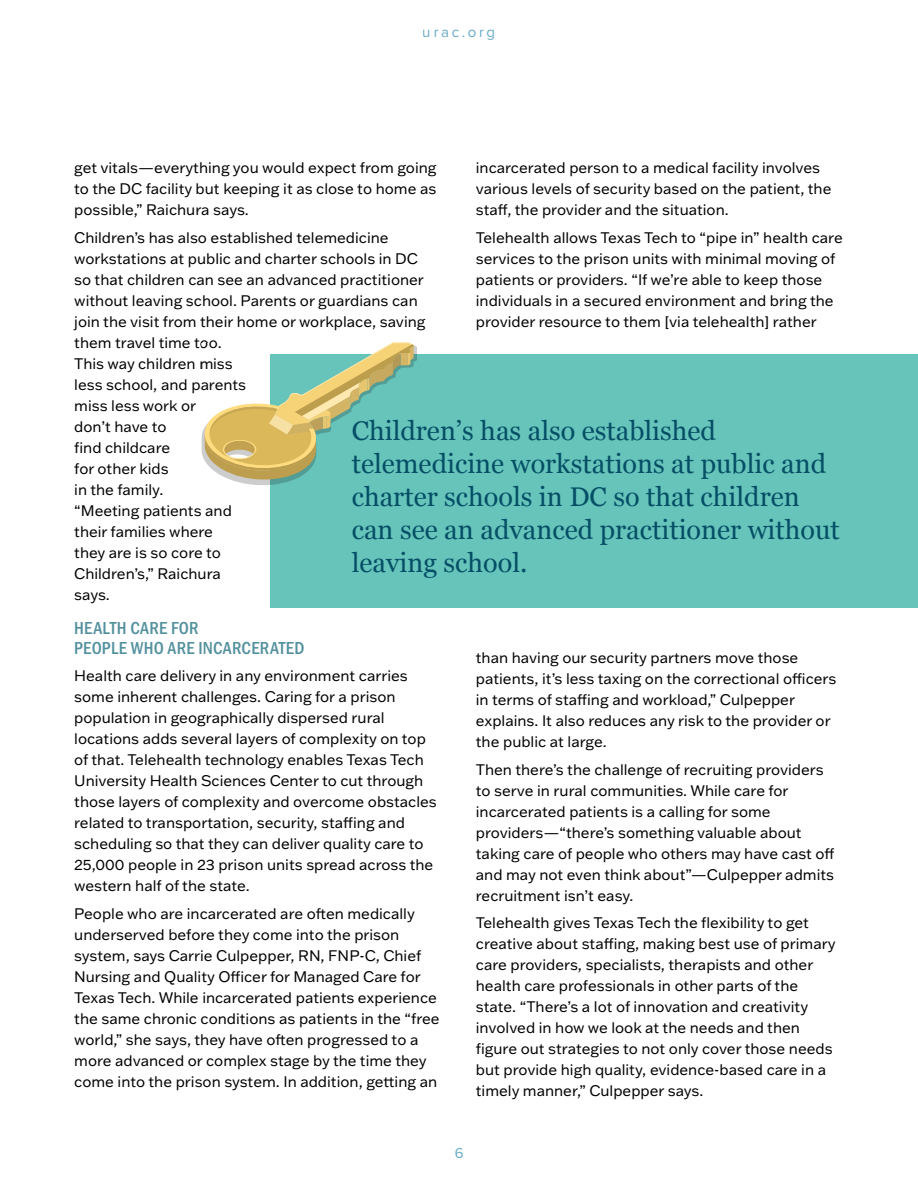
<style>
.page{position:relative;width:918px;height:1188px;background:#fff}
.page>*{position:absolute;margin:0;border:0;box-sizing:border-box;transform-origin:0 0}
.t1{font:27px/33px "Georgia";color:#054f66}
.t2{font:500 18px/19.5px "Franklin Gothic URW Cond";letter-spacing:.01em;color:#54919e}
.t3{font:15px/21px "Franklin Gothic ATF";color:#000}
.t4{font:15px "Proxima Nova";letter-spacing:.175em;color:#0375a3}
</style>
<div class="page">
<div style="left:270px;top:354px;width:648px;height:254px;background:#66c4ba"></div>
<svg style="left:201px;top:342px;width:216px;height:143px"></svg>
<p class="t4" style="left:423px;top:21px;width:74px">urac.org</p>
<p class="t3" style="left:476px;top:157px;width:357px">incarcerated person to a medical facility involves various levels of security based on the patient, the staff, the provider and the situation.</p>
<p class="t3" style="left:476px;top:227px;width:368px">Telehealth allows Texas Tech to “pipe in” health care services to the prison units with minimal moving of patients or providers. “If we’re able to keep those individuals in a secured environment and bring the provider resource to them [via telehealth] rather</p>
<p class="t3" style="left:74px;top:157px;width:364px;text-align:justify">get vitals—everything you would expect from going to the DC facility but keeping it as close to home as possible,” Raichura says.</p>
<p class="t3" style="left:74px;top:227px;width:353px">Children’s has also established telemedicine workstations at public and charter schools in DC so that children can see an advanced practitioner without leaving school. Parents or guardians can join the visit from their home or workplace, saving them travel time too.<br>This way children miss<br>less school, and parents<br>miss less work or<br>don’t have to<br>find childcare<br>for other kids<br>in the family.<br>“Meeting patients and<br>their families where<br>they are is so core to<br>Children’s,” Raichura<br>says.</p>
<p class="t2" style="left:74px;top:617px;width:232px">HEALTH CARE FOR<br>PEOPLE WHO ARE INCARCERATED</p>
<p class="t3" style="left:74px;top:665px;width:364px">Health care delivery in any environment carries some inherent challenges. Caring for a prison population in geographically dispersed rural locations adds several layers of complexity on top of that. Telehealth technology enables Texas Tech University Health Sciences Center to cut through those layers of complexity and overcome obstacles related to transportation, security, staffing and scheduling so that they can deliver quality care to 25,000 people in 23 prison units spread across the western half of the state.</p>
<p class="t3" style="left:74px;top:903px;width:367px">People who are incarcerated are often medically underserved before they come into the prison system, says Carrie Culpepper, RN, FNP-C, Chief Nursing and Quality Officer for Managed Care for Texas Tech. While incarcerated patients experience the same chronic conditions as patients in the “free world,” she says, they have often progressed to a more advanced or complex stage by the time they come into the prison system. In addition, getting an</p>
<h1 class="t1" style="left:352px;top:413px;width:490px">Children’s has also established telemedicine workstations at public and charter schools in DC so that children can see an advanced practitioner without leaving school.</h1>
<p class="t3" style="left:476px;top:647px;width:362px">than having our security partners move those patients, it’s less taxing on the correctional officers in terms of staffing and workload,” Culpepper explains. It also reduces any risk to the provider or the public at large.</p>
<p class="t3" style="left:476px;top:758px;width:360px">Then there’s the challenge of recruiting providers to serve in rural communities. While care for incarcerated patients is a calling for some providers—“there’s something valuable about taking care of people who others may have cast off and may not even think about”—Culpepper admits recruitment isn’t easy.</p>
<p class="t3" style="left:476px;top:912px;width:361px">Telehealth gives Texas Tech the flexibility to get creative about staffing, making best use of primary care providers, specialists, therapists and other health care professionals in other parts of the state. “There’s a lot of innovation and creativity involved in how we look at the needs and then figure out strategies to not only cover those needs but provide high quality, evidence-based care in a timely manner,” Culpepper says.</p>
<p class="t4" style="left:455px;top:1141px;width:10px">6</p>
</div>
